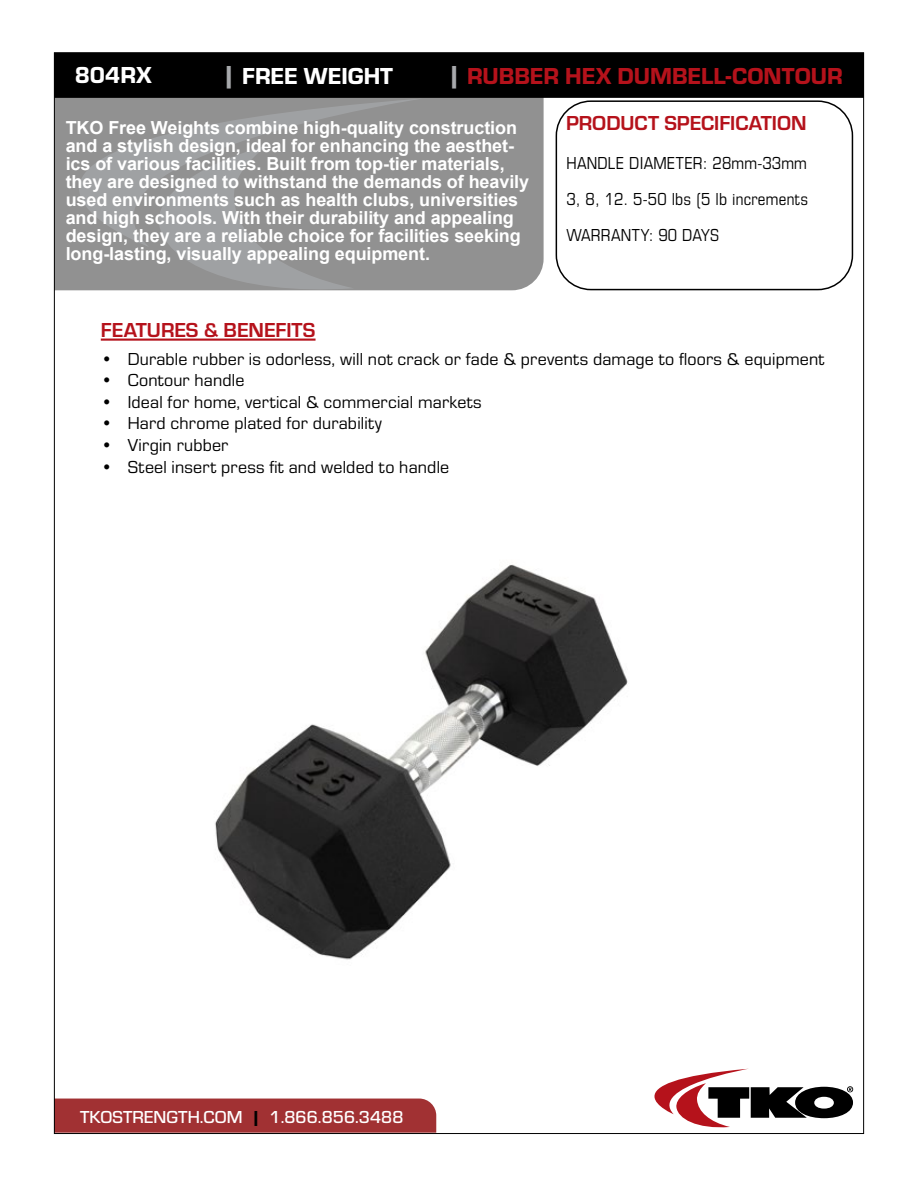
<style>
.page{position:relative;width:918px;height:1188px;background:#fff}
.page>*{position:absolute;margin:0;border:0;box-sizing:border-box;transform-origin:0 0}
.t1{font:24px "Eurostile Hea";color:#b5121b}
.t2{font:24px "Eurostile Hea";color:#fff}
.t3{font:700 21px "Eurostile";color:#b5121b}
.t4{font:700 18px/18px "Arial";letter-spacing:-.005em;color:#fff}
.t5{font:18px "Eurostile";letter-spacing:.01em;color:#000}
.t6{font:18px/36px "Eurostile Con";letter-spacing:.01em;color:#000;text-align:justify}
.t7{font:500 18px "Eurostile";color:#fff}
.s1{font-size:27px;color:#a7a9ac}
.s2{font-family:"Eurostile Hea";font-weight:400;color:#000}
</style>
<div class="page">
<div style="left:56px;top:98px;width:488px;height:192px;background:#919191"></div>
<div style="left:56px;top:1099px;width:380px;height:33px;background:#a13133"></div>
<img style="left:215px;top:564px;width:413px;height:396px">
<hr style="left:101px;top:339px;width:215px;height:2px;background:#b5121b">
<div style="left:556px;top:100px;width:297px;height:190px;border:2px solid #000;border-radius:35px"></div>
<svg style="left:78px;top:98px;width:345px;height:149px;background:#949595"></svg>
<svg style="left:155px;top:146px;width:199px;height:145px;background:#969798"></svg>
<div style="left:55px;top:53px;width:808px;height:44px;background:#000"></div>
<div style="left:54px;top:52px;width:810px;height:46px;border:2px solid #000"></div>
<svg style="left:654px;top:1069px;width:199px;height:59px"></svg>
<h1 class="t2" style="left:75px;top:59px;width:79px">804RX</h1>
<h1 class="t2" style="left:222px;top:59px;width:173px"><span class="s1">|</span> FREE WEIGHT</h1>
<h1 class="t1" style="left:448px;top:59px;width:397px"><span class="s1">|</span> RUBBER HEX DUMBELL-CONTOUR</h1>
<p class="t4" style="left:66px;top:119px;width:465px">TKO Free Weights combine high-quality construction and a stylish design, ideal for enhancing the aesthet&shy;ics of various facilities. Built from top-tier materials, they are designed to withstand the demands of heavily used environments such as health clubs, universities and high schools. With their durability and appealing design, they are a reliable choice for facilities seeking long-lasting, visually appealing equipment.</p>
<p class="t3" style="left:101px;top:315px;width:216px">FEATURES &amp; BENEFITS</p>
<p class="t3" style="left:566px;top:108px;width:242px">PRODUCT SPECIFICATION</p>
<p class="t6" style="left:566px;top:144px;width:243px">HANDLE DIAMETER: 28mm-33mm 3, 8, 12. 5-50 lbs (5 lb increments WARRANTY: 90 DAYS</p>
<p class="t5" style="left:101px;top:346px;width:725px">• Durable rubber is odorless, will not crack or fade &amp; prevents damage to floors &amp; equipment</p>
<p class="t5" style="left:101px;top:368px;width:145px">• Contour handle</p>
<p class="t5" style="left:101px;top:390px;width:383px">• Ideal for home, vertical &amp; commercial markets</p>
<p class="t5" style="left:101px;top:411px;width:282px">• Hard chrome plated for durability</p>
<p class="t5" style="left:101px;top:433px;width:129px">• Virgin rubber</p>
<p class="t5" style="left:101px;top:454px;width:350px">• Steel insert press fit and welded to handle</p>
<p class="t7" style="left:80px;top:1105px;width:325px">TKOSTRENGTH.COM <span class="s2">|</span> 1.866.856.3488</p>
</div>
